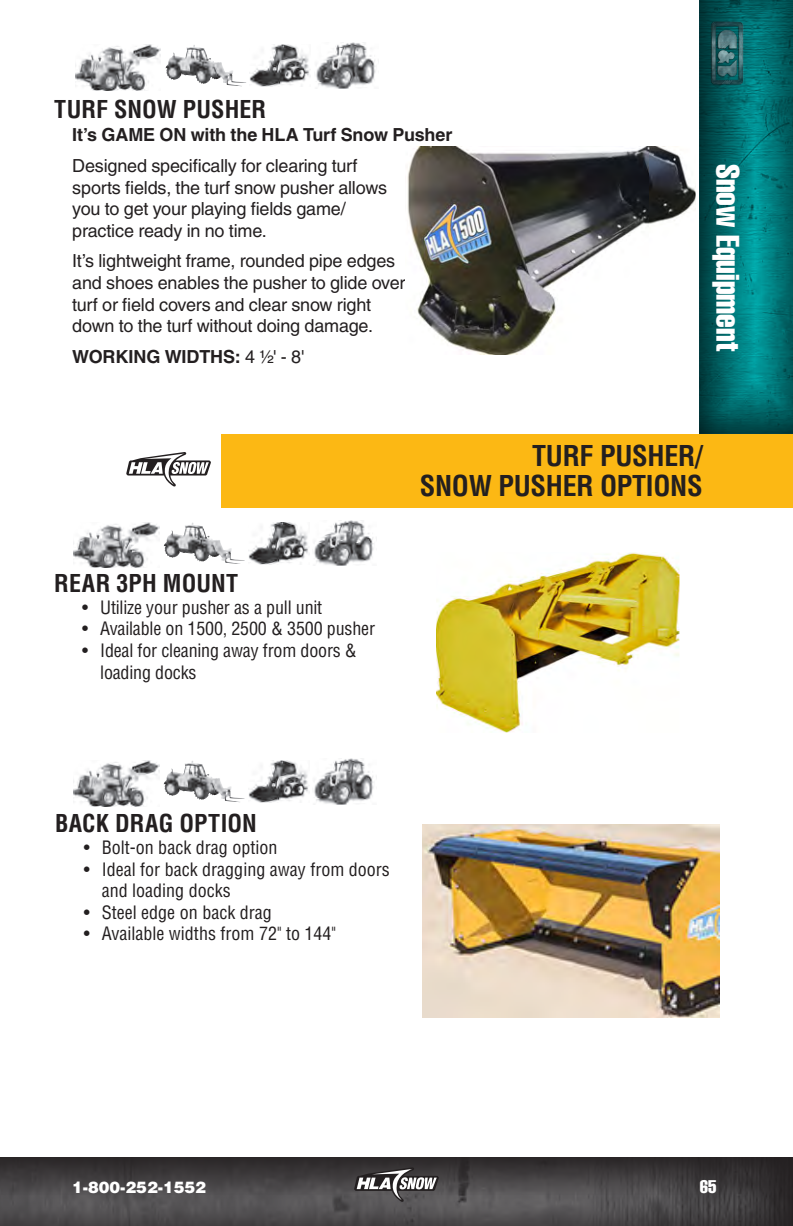
<style>
.page{position:relative;width:793px;height:1226px;background:#fff}
.page>*{position:absolute;margin:0;border:0;box-sizing:border-box;transform-origin:0 0}
.t1{font:32px "Helvetica LT Std Comp";color:#fff}
.Featured_Product{font:700 condensed 28px/30px "Helvetica LT Std";letter-spacing:-.01em;color:#231f20;text-align:right}
.Body_text{font:700 condensed 24px "Helvetica LT Std";letter-spacing:.005em;color:#231f20}
.Body_text-2{font:18px/21.6px "Helvetica LT Std";letter-spacing:-.01em;color:#231f20}
.t2{font:condensed 18px/21.6px "Helvetica LT Std";color:#231f20}
.Body_text-3{font:700 18px "Helvetica LT Std";letter-spacing:-.005em;color:#231f20}
.t3{font:18px "Helvetica LT Std Comp";color:#fff}
.t4{font:900 16px "Helvetica LT Std";color:#fff}
.s1{font-weight:400}
</style>
<div class="page">
<div style="left:0;top:1155px;width:792px;height:70px;background:#231f20;opacity:.98"></div>
<div style="left:221px;top:434px;width:571px;height:73px;background:#fcb814"></div>
<svg style="left:354px;top:1167px;width:85px;height:34px"></svg>
<img style="left:250px;top:44px;width:61px;height:42px">
<img style="left:165px;top:45px;width:45px;height:39px">
<img style="left:75px;top:44px;width:86px;height:46px">
<img style="left:316px;top:43px;width:60px;height:45px">
<svg style="left:126px;top:452px;width:85px;height:34px"></svg>
<img style="left:407px;top:147px;width:288px;height:207px">
<img style="left:248px;top:760px;width:60px;height:42px">
<img style="left:163px;top:761px;width:45px;height:38px">
<img style="left:74px;top:760px;width:85px;height:46px">
<img style="left:422px;top:824px;width:297px;height:193px">
<img style="left:314px;top:758px;width:63px;height:45px">
<img style="left:248px;top:522px;width:60px;height:42px">
<img style="left:163px;top:523px;width:45px;height:38px">
<img style="left:74px;top:522px;width:85px;height:46px">
<img style="left:436px;top:552px;width:244px;height:180px">
<img style="left:314px;top:520px;width:63px;height:45px">
<svg style="left:699px;top:0;width:93px;height:434px"></svg>
<img style="left:710px;top:22px;width:35px;height:63px">
<p class="Body_text" style="left:54px;top:94px;width:213px">TURF SNOW PUSHER</p>
<p class="Body_text-3" style="left:72px;top:124px;width:381px">It’s GAME ON with the HLA Turf Snow Pusher</p>
<p class="Body_text-2" style="left:72px;top:155px;width:316px">Designed specifically for clearing turf sports fields, the turf snow pusher allows you to get your playing fields game/ practice ready in no time.</p>
<p class="Body_text-2" style="left:72px;top:250px;width:335px">It’s lightweight frame, rounded pipe edges and shoes enables the pusher to glide over turf or field covers and clear snow right down to the turf without doing damage.</p>
<p class="Body_text-3" style="left:72px;top:345px;width:234px">WORKING WIDTHS: <span class="s1">4 1/2' - 8'</span></p>
<h1 class="t1" style="left:748px;top:164px;width:189px;rotate:90deg">Snow Equipment</h1>
<p class="Body_text" style="left:54px;top:567px;width:185px">REAR 3PH MOUNT</p>
<p class="t2" style="left:82px;top:596px;width:241px">• Utilize your pusher as a pull unit</p>
<p class="t2" style="left:82px;top:617px;width:294px">• Available on 1500, 2500 &amp; 3500 pusher</p>
<p class="t2" style="left:100px;top:639px;width:258px;text-indent:-18px">• Ideal for cleaning away from doors &amp; loading docks</p>
<p class="Featured_Product" style="left:419px;top:440px;width:284px">TURF PUSHER/<br>SNOW PUSHER OPTIONS</p>
<p class="Body_text" style="left:55px;top:807px;width:203px">BACK DRAG OPTION</p>
<p class="t2" style="left:84px;top:836px;width:195px">• Bolt-on back drag option</p>
<p class="t2" style="left:102px;top:857px;width:289px;text-indent:-18px">• Ideal for back dragging away from doors and loading docks</p>
<p class="t2" style="left:84px;top:901px;width:189px">• Steel edge on back drag</p>
<p class="t2" style="left:84px;top:922px;width:254px">• Available widths from 72" to 144"</p>
<p class="t4" style="left:72px;top:1176px;width:135px">1-800-252-1552</p>
<p class="t3" style="left:699px;top:1174px;width:18px">65</p>
</div>
